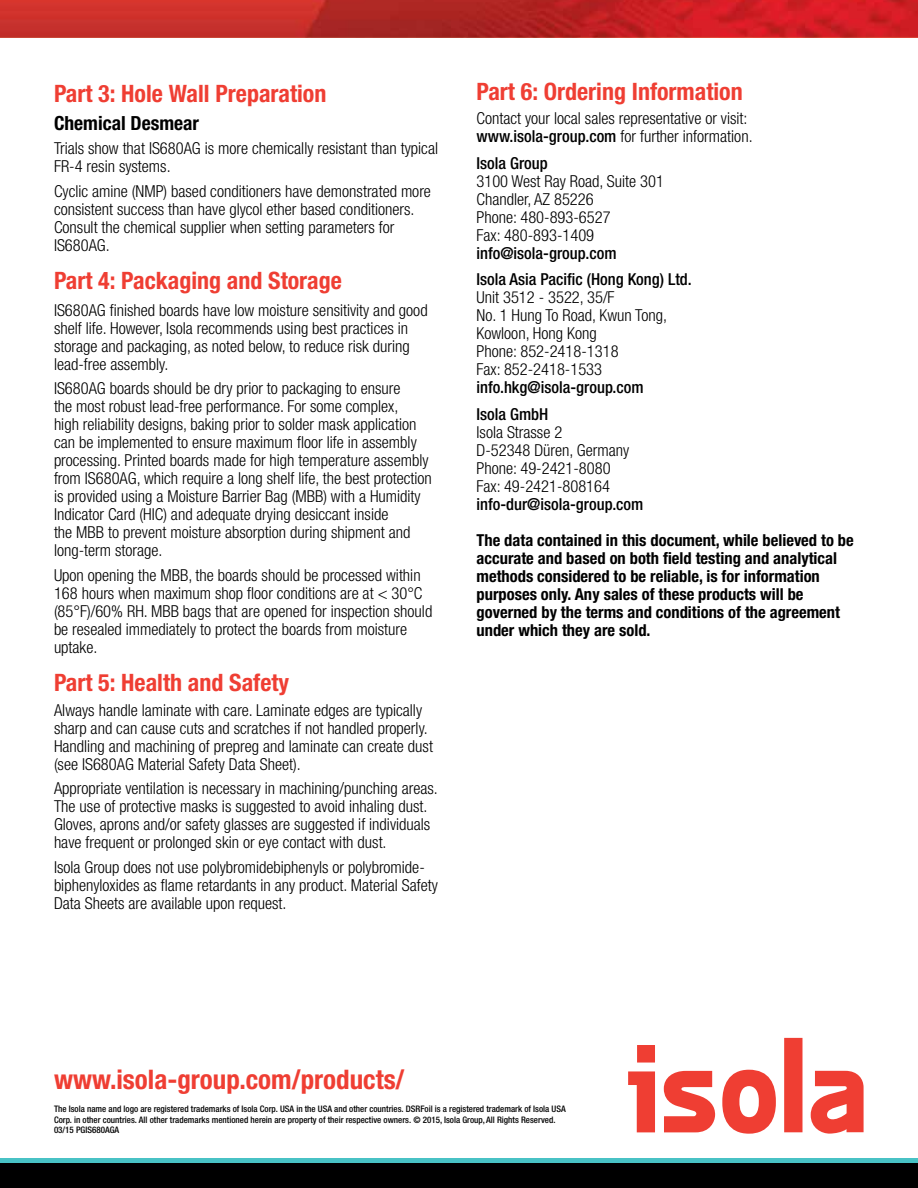
<style>
.page{position:relative;width:918px;height:1188px;background:#fff}
.page>*{position:absolute;margin:0;border:0;box-sizing:border-box;transform-origin:0 0}
.t1{font:700 condensed 27px "Helvetica Neue";color:#ef3e33}
.t2{font:700 condensed 24px "Helvetica Neue";color:#ef3e33}
.t3{font:700 condensed 19.5px "Helvetica Neue";color:#000}
.t4{font:300 condensed 16.5px/18px "Helvetica Neue";color:#000}
.t5{font:700 condensed 16.5px/18px "Helvetica Neue";color:#000}
.t6{font:500 condensed 16.5px/26.7px "Helvetica Neue";color:#000}
.t7{font:500 condensed 9px/10.5px "Helvetica Neue";color:#000}
.s1{font-weight:500}
</style>
<div class="page">
<img style="left:0;top:0;width:918px;height:38px">
<div style="left:0;top:1163px;width:918px;height:25px;background:#000"></div>
<div style="left:0;top:1158px;width:918px;height:5px;background:#48c2c5"></div>
<svg style="left:628px;top:1038px;width:236px;height:96px"></svg>
<h2 class="t2" style="left:54px;top:79px;width:274px">Part 3: Hole Wall Preparation</h2>
<p class="t3" style="left:54px;top:111px;width:147px">Chemical Desmear</p>
<p class="t4" style="left:54px;top:139px;width:386px">Trials show that IS680AG is more chemically resistant than typical<br>FR-4 resin systems.</p>
<p class="t4" style="left:54px;top:182px;width:378px">Cyclic amine (NMP) based conditioners have demonstrated more consistent success than have glycol ether based conditioners.<br>Consult the chemical supplier when setting parameters for IS680AG.</p>
<h2 class="t2" style="left:54px;top:266px;width:289px">Part 4: Packaging and Storage</h2>
<p class="t4" style="left:54px;top:301px;width:375px">IS680AG finished boards have low moisture sensitivity and good shelf life. However, Isola recommends using best practices in storage and packaging, as noted below, to reduce risk during lead-free assembly.</p>
<p class="t4" style="left:54px;top:379px;width:379px">IS680AG boards should be dry prior to packaging to ensure<br>the most robust lead-free performance. For some complex,<br>high reliability designs, baking prior to solder mask application can be implemented to ensure maximum floor life in assembly processing. Printed boards made for high temperature assembly from IS680AG, which require a long shelf life, the best protection is provided using a Moisture Barrier Bag (MBB) with a Humidity Indicator Card (HIC) and adequate drying desiccant inside<br>the MBB to prevent moisture absorption during shipment and long‑term storage.</p>
<p class="t4" style="left:54px;top:566px;width:380px">Upon opening the MBB, the boards should be processed within 168 hours when maximum shop floor conditions are at &lt; 30°C (85°F)/60% RH. MBB bags that are opened for inspection should be resealed immediately to protect the boards from moisture uptake.</p>
<h2 class="t2" style="left:54px;top:668px;width:237px">Part 5: Health and Safety</h2>
<p class="t4" style="left:54px;top:701px;width:381px">Always handle laminate with care. Laminate edges are typically sharp and can cause cuts and scratches if not handled properly.<br>Handling and machining of prepreg and laminate can create dust (see IS680AG Material Safety Data Sheet).</p>
<p class="t4" style="left:54px;top:779px;width:385px">Appropriate ventilation is necessary in machining/punching areas.<br>The use of protective masks is suggested to avoid inhaling dust.<br>Gloves, aprons and/or safety glasses are suggested if individuals have frequent or prolonged skin or eye contact with dust.</p>
<p class="t4" style="left:54px;top:858px;width:385px">Isola Group does not use polybromidebiphenyls or polybromide&shy;biphenyloxides as flame retardants in any product. Material Safety<br>Data Sheets are available upon request.</p>
<h2 class="t2" style="left:477px;top:77px;width:268px">Part 6: Ordering Information</h2>
<p class="t4" style="left:477px;top:109px;width:278px">Contact your local sales representative or visit: <span class="s1">www.isola-group.com</span> for further information.</p>
<p class="t6" style="left:477px;top:149px;width:73px">Isola Group</p>
<p class="t4" style="left:477px;top:172px;width:189px">3100 West Ray Road, Suite 301<br>Chandler, AZ 85226<br>Phone: 480-893-6527<br>Fax: 480-893-1409</p>
<p class="t6" style="left:477px;top:239px;width:217px">info@isola-group.com<br>Isola Asia Pacific (Hong Kong) Ltd.</p>
<p class="t4" style="left:477px;top:288px;width:192px">Unit 3512 - 3522, 35/F<br>No. 1 Hung To Road, Kwun Tong,<br>Kowloon, Hong Kong<br>Phone: 852-2418-1318<br>Fax: 852-2418-1533</p>
<p class="t6" style="left:477px;top:374px;width:169px">info.hkg@isola-group.com<br>Isola GmbH</p>
<p class="t4" style="left:477px;top:423px;width:154px">Isola Strasse 2<br>D-52348 Düren, Germany<br>Phone: 49-2421-8080<br>Fax: 49-2421-808164</p>
<p class="t6" style="left:477px;top:491px;width:168px">info-dur@isola-group.com</p>
<p class="t5" style="left:477px;top:531px;width:379px">The data contained in this document, while believed to be accurate and based on both field testing and analytical methods considered to be reliable, is for information purposes only. Any sales of these products will be governed by the terms and conditions of the agreement under which they are sold.</p>
<h1 class="t1" style="left:54px;top:1063px;width:352px">www.isola-group.com/products/</h1>
<p class="t7" style="left:54px;top:1104px;width:513px">The Isola name and logo are registered trademarks of Isola Corp. USA in the USA and other countries. DSRFoil is a registered trademark of Isola USA<br>Corp. in other countries. All other trademarks mentioned herein are property of their respective owners. © 2015, Isola Group, All Rights Reserved.<br>03/15 PGIS680AGA</p>
</div>
